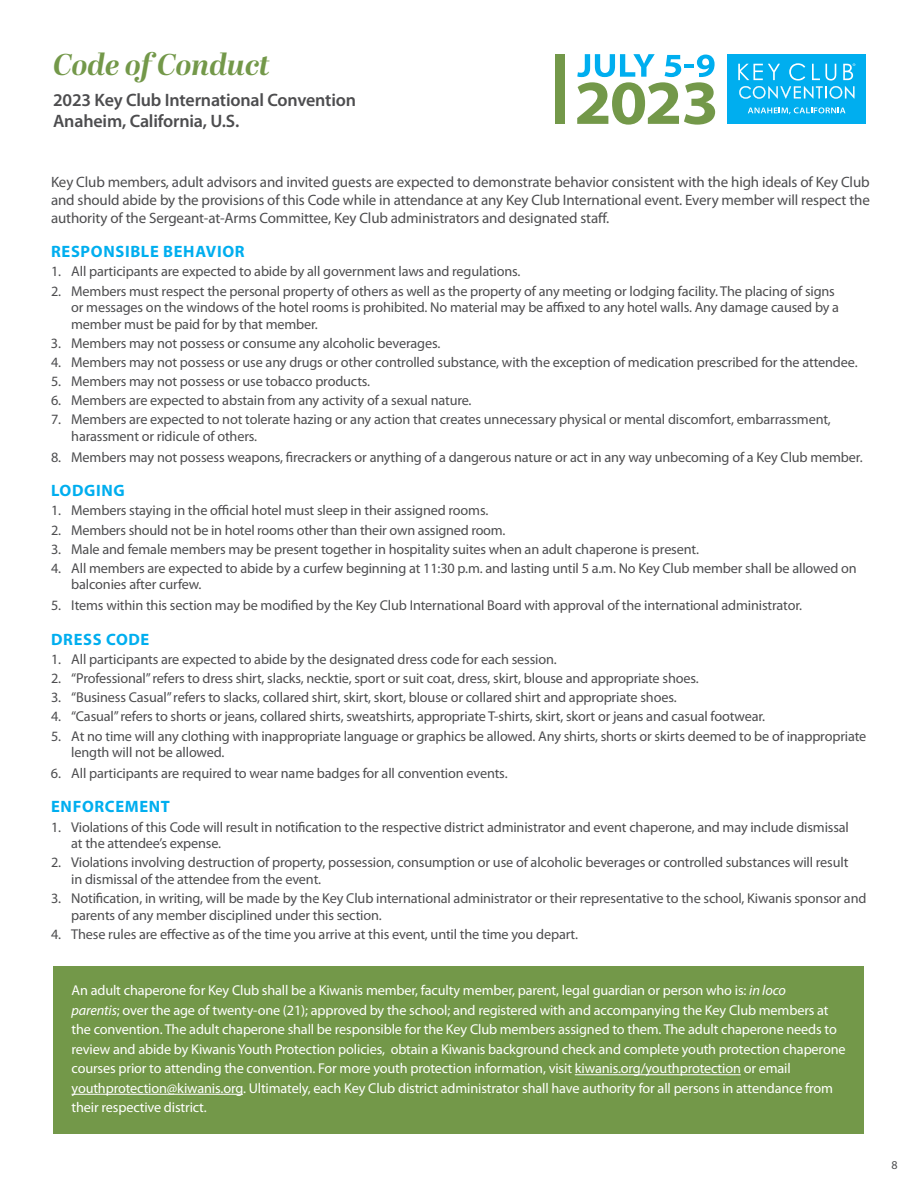
<style>
.page{position:relative;width:918px;height:1188px;background:#fff}
.page>*{position:absolute;margin:0;border:0;box-sizing:border-box;transform-origin:0 0}
.t1{font:italic 700 30px "Abril Display";color:#739849}
.t2{font:600 18px/21px "Myriad Pro";letter-spacing:-.01em;color:#4d4d4f}
.t3{font:700 16.5px "Myriad Pro";letter-spacing:.04em;color:#00aeef}
.t4{font:15px/18px "Myriad Pro";letter-spacing:-.01em;color:#4d4d4f;text-align:justify}
.t5{font:14.25px/16.5px "Myriad Pro";letter-spacing:-.01em;color:#4d4d4f}
.t6{font:14.25px/19.5px "Myriad Pro";letter-spacing:-.01em;color:#fff}
.t7{font:12px "Myriad Pro";color:#4d4d4f}
.s1{font-style:italic}
</style>
<div class="page">
<div style="left:555px;top:54px;width:9px;height:70px;background:#739849"></div>
<svg style="left:577px;top:54px;width:138px;height:71px"></svg>
<div style="left:728px;top:54px;width:138px;height:70px;background:#00aeef"></div>
<svg style="left:738px;top:63px;width:117px;height:36px"></svg>
<svg style="left:748px;top:107px;width:97px;height:7px"></svg>
<div style="left:53px;top:967px;width:811px;height:167px;background:#739849"></div>
<hr style="left:575px;top:1074px;width:166px;height:1px;background:#fff">
<hr style="left:72px;top:1094px;width:171px;height:1px;background:#fff">
<h1 class="t1" style="left:53px;top:43px;width:218px">Code of Conduct</h1>
<p class="t2" style="left:53px;top:89px;width:304px">2023 Key Club International Convention<br>Anaheim, California, U.S.</p>
<p class="t4" style="left:51px;top:172px;width:820px">Key Club members, adult advisors and invited guests are expected to demonstrate behavior consistent with the high ideals of Key Club and should abide by the provisions of this Code while in attendance at any Key Club International event. Every member will respect the authority of the Sergeant-at-Arms Committee, Key Club administrators and designated staff.</p>
<p class="t3" style="left:51px;top:241px;width:195px">RESPONSIBLE BEHAVIOR</p>
<p class="t5" style="left:51px;top:263px;width:471px">1. All participants are expected to abide by all government laws and regulations.</p>
<p class="t5" style="left:71px;top:282px;width:769px;text-indent:-20px">2. Members must respect the personal property of others as well as the property of any meeting or lodging facility. The placing of signs or messages on the windows of the hotel rooms is prohibited. No material may be affixed to any hotel walls. Any damage caused by a member must be paid for by that member.</p>
<p class="t5" style="left:51px;top:334px;width:391px">3. Members may not possess or consume any alcoholic beverages.</p>
<p class="t5" style="left:51px;top:354px;width:808px">4. Members may not possess or use any drugs or other controlled substance, with the exception of medication prescribed for the attendee.</p>
<p class="t5" style="left:51px;top:373px;width:321px">5. Members may not possess or use tobacco products.</p>
<p class="t5" style="left:51px;top:392px;width:422px">6. Members are expected to abstain from any activity of a sexual nature.</p>
<p class="t5" style="left:71px;top:411px;width:761px;text-indent:-20px">7. Members are expected to not tolerate hazing or any action that creates unnecessary physical or mental discomfort, embarrassment, harassment or ridicule of others.</p>
<p class="t5" style="left:51px;top:448px;width:813px">8. Members may not possess weapons, firecrackers or anything of a dangerous nature or act in any way unbecoming of a Key Club member.</p>
<p class="t3" style="left:51px;top:480px;width:75px">LODGING</p>
<p class="t5" style="left:51px;top:502px;width:439px">1. Members staying in the official hotel must sleep in their assigned rooms.</p>
<p class="t5" style="left:51px;top:521px;width:456px">2. Members should not be in hotel rooms other than their own assigned room.</p>
<p class="t5" style="left:51px;top:541px;width:650px">3. Male and female members may be present together in hospitality suites when an adult chaperone is present.</p>
<p class="t5" style="left:71px;top:560px;width:787px;text-indent:-20px">4. All members are expected to abide by a curfew beginning at 11:30 p.m. and lasting until 5 a.m. No Key Club member shall be allowed on balconies after curfew.</p>
<p class="t5" style="left:51px;top:597px;width:753px">5. Items within this section may be modified by the Key Club International Board with approval of the international administrator.</p>
<p class="t3" style="left:51px;top:628px;width:100px">DRESS CODE</p>
<p class="t5" style="left:51px;top:651px;width:507px">1. All participants are expected to abide by the designated dress code for each session.</p>
<p class="t5" style="left:51px;top:670px;width:649px">2. “Professional” refers to dress shirt, slacks, necktie, sport or suit coat, dress, skirt, blouse and appropriate shoes.</p>
<p class="t5" style="left:51px;top:689px;width:627px">3. “Business Casual” refers to slacks, collared shirt, skirt, skort, blouse or collared shirt and appropriate shoes.</p>
<p class="t5" style="left:51px;top:708px;width:716px">4. “Casual” refers to shorts or jeans, collared shirts, sweatshirts, appropriate T-shirts, skirt, skort or jeans and casual footwear.</p>
<p class="t5" style="left:71px;top:727px;width:797px;text-indent:-20px">5. At no time will any clothing with inappropriate language or graphics be allowed. Any shirts, shorts or skirts deemed to be of inappropriate length will not be allowed.</p>
<p class="t5" style="left:51px;top:765px;width:458px">6. All participants are required to wear name badges for all convention events.</p>
<p class="t3" style="left:51px;top:796px;width:120px">ENFORCEMENT</p>
<p class="t5" style="left:71px;top:818px;width:779px;text-indent:-20px">1. Violations of this Code will result in notification to the respective district administrator and event chaperone, and may include dismissal at the attendee’s expense.</p>
<p class="t5" style="left:71px;top:854px;width:779px;text-indent:-20px">2. Violations involving destruction of property, possession, consumption or use of alcoholic beverages or controlled substances will result in dismissal of the attendee from the event.</p>
<p class="t5" style="left:71px;top:890px;width:797px;text-indent:-20px">3. Notification, in writing, will be made by the Key Club international administrator or their representative to the school, Kiwanis sponsor and parents of any member disciplined under this section.</p>
<p class="t5" style="left:51px;top:925px;width:529px">4. These rules are effective as of the time you arrive at this event, until the time you depart.</p>
<p class="t6" style="left:72px;top:981px;width:776px">An adult chaperone for Key Club shall be a Kiwanis member, faculty member, parent, legal guardian or person who is: <span class="s1">in loco<br>parentis</span>; over the age of twenty-one (21); approved by the school; and registered with and accompanying the Key Club members at the convention. The adult chaperone shall be responsible for the Key Club members assigned to them. The adult chaperone needs to review and abide by Kiwanis Youth Protection policies, obtain a Kiwanis background check and complete youth protection chaperone courses prior to attending the convention. For more youth protection information, visit kiwanis.org/youthprotection or email youthprotection@kiwanis.org. Ultimately, each Key Club district administrator shall have authority for all persons in attendance from their respective district.</p>
<p class="t7" style="left:892px;top:1158px;width:8px">8</p>
</div>
